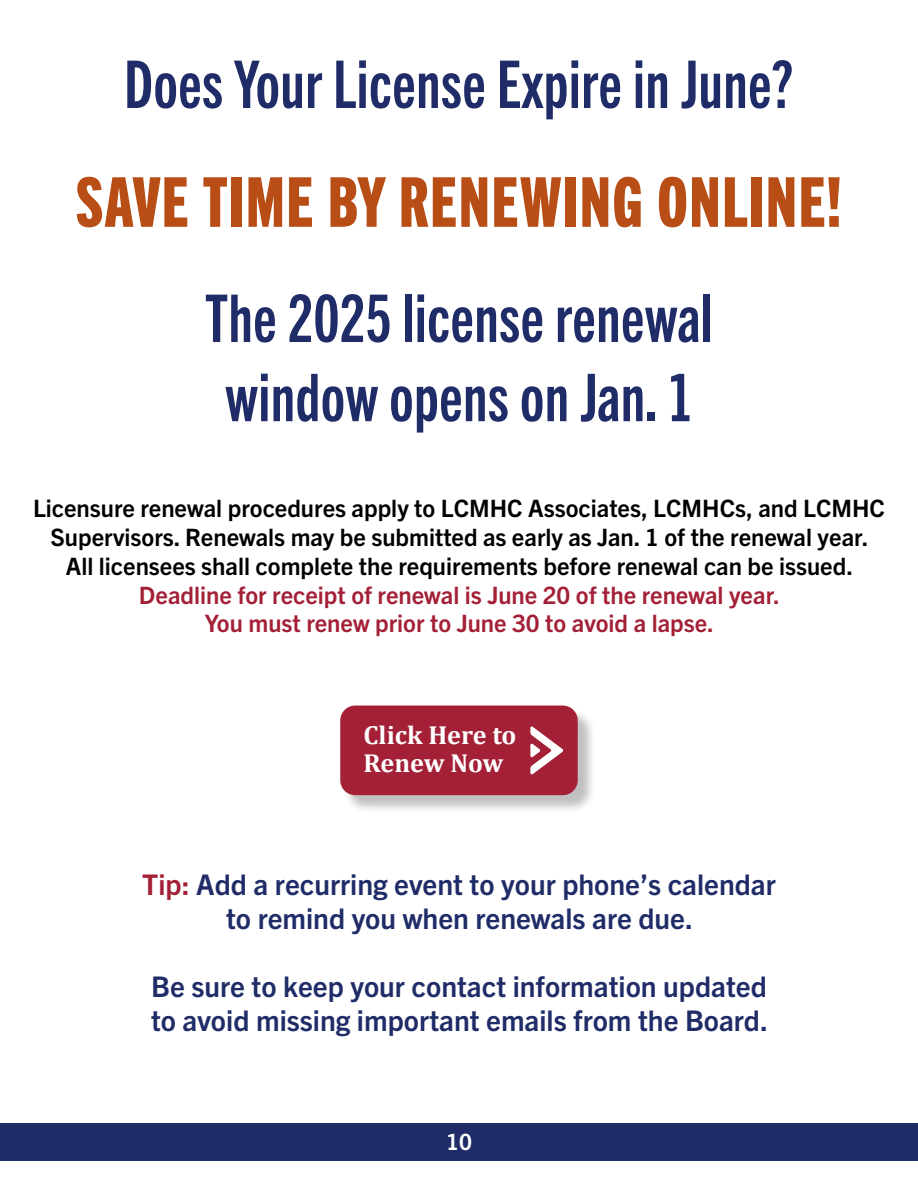
<style>
.page{position:relative;width:918px;height:1188px;background:#fff}
.page>*{position:absolute;margin:0;border:0;box-sizing:border-box;transform-origin:0 0}
.t1{font:69px "Trade Gothic Next LT Pro Hv Cm";letter-spacing:.02em;color:#b84e16}
.t2{font:66px/79.2px "Trade Gothic Next LT Pro Bd Cm";letter-spacing:.01em;color:#202c67;text-align:center}
.t3{font:700 28.5px/34.2px "Trade Gothic Next LT Pro";color:#202c67;text-align:center}
.t4{font:700 26.1px/28.5px "Cambria";color:#fff}
.t5{font:700 24px/28.8px "Trade Gothic Next LT Pro";color:#000;text-align:center}
.t6{font:700 24px/28.8px "Trade Gothic Next LT Pro";color:#a32036;text-align:center}
.t7{font:700 22.5px "Trade Gothic Next LT Pro";color:#fff}
.s1{color:#a32036}
</style>
<div class="page">
<div style="left:342px;top:708px;width:255px;height:106px;background:#000;opacity:.25"></div>
<div style="left:340px;top:706px;width:238px;height:89px;background:#a32036;border-radius:15px"></div>
<svg style="left:530px;top:726px;width:33px;height:49px"></svg>
<div style="left:0;top:1123px;width:918px;height:38px;background:#202c67"></div>
<h2 class="t2" style="left:124px;top:41px;width:671px">Does Your License Expire in June?</h2>
<h1 class="t1" style="left:76px;top:156px;width:767px">SAVE TIME BY RENEWING ONLINE!</h1>
<h2 class="t2" style="left:205px;top:275px;width:509px">The 2025 license renewal window opens on Jan. 1</h2>
<p class="t5" style="left:33px;top:492px;width:854px">Licensure renewal procedures apply to LCMHC Associates, LCMHCs, and LCMHC<br>Supervisors. Renewals may be submitted as early as Jan. 1 of the renewal year.<br>All licensees shall complete the requirements before renewal can be issued.</p>
<p class="t6" style="left:139px;top:579px;width:643px">Deadline for receipt of renewal is June 20 of the renewal year.<br>You must renew prior to June 30 to avoid a lapse.</p>
<p class="t4" style="left:364px;top:720px;width:154px">Click Here to<br>Renew Now</p>
<p class="t3" style="left:142px;top:865px;width:635px"><span class="s1">Tip:</span> Add a recurring event to your phone’s calendar to remind you when renewals are due.</p>
<p class="t3" style="left:151px;top:968px;width:619px;text-align:left">Be sure to keep your contact information updated to avoid missing important emails from the Board.</p>
<p class="t7" style="left:446px;top:1126px;width:27px">10</p>
</div>
